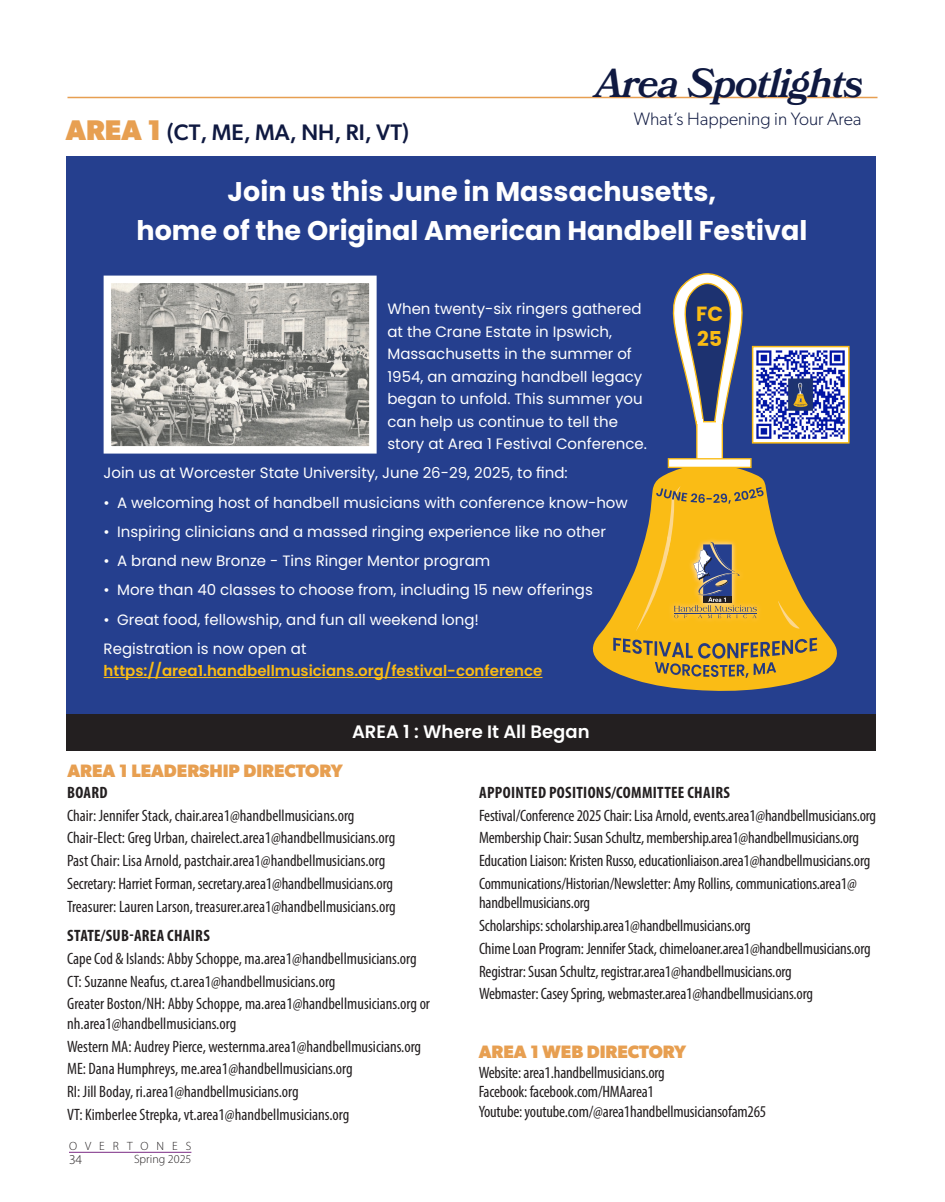
<style>
.page{position:relative;width:945px;height:1202px;background:#fff}
.page>*{position:absolute;margin:0;border:0;box-sizing:border-box;transform-origin:0 0}
.Department_Page_Header{font:italic 600 40.5px "Bookmania";letter-spacing:-.03em;color:#0f1941}
.t1{font:700 27px/39px "Poppins";color:#fff;text-align:center}
.Body_Subhead{font:500 22.5px "Gibson";color:#0f1941}
.t2{font:700 20.55px/24.6px "Poppins";color:#fabc15}
.Body_Subhead-2{font:700 18px "Gibson";color:#e79f51}
.Department_Coordinator{font:300 18px "Gibson";color:#0f1941}
.t3{font:600 18px "Poppins";color:#fff}
.Listing{font:condensed 16.5px/19.5px "Myriad Pro";letter-spacing:-.01em;color:#231f20}
.AreaChair_Name{font:condensed 16.5px "Myriad Pro";color:#231f20}
.Listing-2{font:700 condensed 16.5px "Myriad Pro";letter-spacing:.02em;color:#231f20}
.Area_Chair{font:700 condensed 16.5px "Myriad Pro";letter-spacing:.02em;color:#231f20}
.AreaChair_Name-2{font:700 condensed 16.5px "Myriad Pro";letter-spacing:.02em;color:#231f20}
.t4{font:15px/22.5px "Poppins";color:#fff}
.t5{font:600 15px "Poppins";color:#fabc15}
.t6{font:300 13.5px "Myriad Pro";color:#231f20}
.t7{font:300 12px "Myriad Pro";color:#231f20}
.t8{font:300 12px "Myriad Pro";letter-spacing:.67em;color:#231f20}
.s1{font-weight:700;font-size:28.5px;color:#e79f51}
</style>
<div class="page">
<hr style="left:68px;top:97px;width:810px;height:1px;background:#e79f51">
<div style="left:66px;top:156px;width:810px;height:594px;background:#253f8e"></div>
<svg style="left:592px;top:463px;width:245px;height:228px"></svg>
<div style="left:668px;top:459px;width:83px;height:8px;background:#fff"></div>
<div style="left:668px;top:458px;width:84px;height:10px;border:1px solid #fabc15"></div>
<svg style="left:778px;top:601px;width:21px;height:27px"></svg>
<svg style="left:636px;top:486px;width:128px;height:145px;background:#d8aa31"></svg>
<svg style="left:613px;top:637px;width:204px;height:41px;background:#c79d2e"></svg>
<svg style="left:668px;top:273px;width:81px;height:194px"></svg>
<div style="left:66px;top:714px;width:810px;height:36px;background:#231f20"></div>
<img style="left:113px;top:284px;width:255px;height:160px">
<div style="left:104px;top:275px;width:273px;height:178px;border:8px solid #fff"></div>
<hr style="left:104px;top:677px;width:439px;height:1px;background:#fabc15">
<img style="left:755px;top:349px;width:92px;height:91px">
<div style="left:752px;top:346px;width:98px;height:97px;border:2px solid #fabc15"></div>
<hr style="left:69px;top:1151px;width:122px;height:1px;background:#7b2a83">
<p class="Body_Subhead" style="left:66px;top:119px;width:345px"><span class="s1">AREA 1</span> (CT, ME, MA, NH, RI, VT)</p>
<p class="Department_Page_Header" style="left:595px;top:60px;width:269px">Area Spotlights</p>
<p class="Department_Coordinator" style="left:634px;top:107px;width:229px">What’s Happening in Your Area</p>
<p class="t1" style="left:137px;top:172px;width:672px">Join us this June in Massachusetts,<br>home of the Original American Handbell Festival</p>
<p class="t4" style="left:387px;top:297px;width:261px">When twenty-six ringers gathered at the Crane Estate in Ipswich,<br>Massachusetts in the summer of<br>1954, an amazing handbell legacy began to unfold. This summer you can help us continue to tell the story at Area 1 Festival Conference.</p>
<p class="t4" style="left:104px;top:462px;width:466px">Join us at Worcester State University, June 26-29, 2025, to find:</p>
<p class="t4" style="left:104px;top:491px;width:526px">• A welcoming host of handbell musicians with conference know-how</p>
<p class="t4" style="left:104px;top:520px;width:504px">• Inspiring clinicians and a massed ringing experience like no other</p>
<p class="t4" style="left:104px;top:549px;width:388px">• A brand new Bronze - Tins Ringer Mentor program</p>
<p class="t4" style="left:104px;top:579px;width:491px">• More than 40 classes to choose from, including 15 new offerings</p>
<p class="t4" style="left:104px;top:605px;width:377px;line-height:29.2px">• Great food, fellowship, and fun all weekend long!<br>Registration is now open at</p>
<p class="t5" style="left:104px;top:662px;width:440px">https://area1.handbellmusicians.org/festival-conference</p>
<p class="Body_Subhead-2" style="left:68px;top:760px;width:277px">AREA 1 LEADERSHIP DIRECTORY</p>
<p class="t3" style="left:352px;top:721px;width:239px">AREA 1 : Where It All Began</p>
<p class="t2" style="left:696px;top:302px;width:28px">FC<br>25</p>
<p class="AreaChair_Name-2" style="left:67px;top:782px;width:42px">BOARD</p>
<p class="AreaChair_Name" style="left:67px;top:805px;width:289px">Chair: Jennifer Stack, chair.area1@handbellmusicians.org</p>
<p class="AreaChair_Name" style="left:67px;top:828px;width:330px">Chair-Elect: Greg Urban, chairelect.area1@handbellmusicians.org</p>
<p class="AreaChair_Name" style="left:67px;top:850px;width:320px">Past Chair: Lisa Arnold, pastchair.area1@handbellmusicians.org</p>
<p class="AreaChair_Name" style="left:67px;top:873px;width:327px">Secretary: Harriet Forman, secretary.area1@handbellmusicians.org</p>
<p class="AreaChair_Name" style="left:67px;top:896px;width:330px">Treasurer: Lauren Larson, treasurer.area1@handbellmusicians.org</p>
<p class="Area_Chair" style="left:67px;top:925px;width:144px">STATE/SUB-AREA CHAIRS</p>
<p class="Listing" style="left:67px;top:948px;width:351px">Cape Cod &amp; Islands: Abby Schoppe, ma.area1@handbellmusicians.org</p>
<p class="Listing" style="left:67px;top:971px;width:270px">CT: Suzanne Neafus, ct.area1@handbellmusicians.org</p>
<p class="Listing" style="left:67px;top:994px;width:364px">Greater Boston/NH: Abby Schoppe, ma.area1@handbellmusicians.org or nh.area1@handbellmusicians.org</p>
<p class="Listing" style="left:67px;top:1036px;width:356px">Western MA: Audrey Pierce, westernma.area1@handbellmusicians.org</p>
<p class="Listing" style="left:67px;top:1058px;width:287px">ME: Dana Humphreys, me.area1@handbellmusicians.org</p>
<p class="Listing" style="left:67px;top:1081px;width:233px">RI: Jill Boday, ri.area1@handbellmusicians.org</p>
<p class="Listing" style="left:67px;top:1104px;width:284px">VT: Kimberlee Strepka, vt.area1@handbellmusicians.org</p>
<p class="t8" style="left:69px;top:1138px;width:124px">OVERTONES</p>
<p class="t6" style="left:69px;top:1151px;width:15px">34</p>
<p class="t7" style="left:134px;top:1152px;width:59px">Spring 2025</p>
<p class="Listing-2" style="left:479px;top:782px;width:252px">APPOINTED POSITIONS/COMMITTEE CHAIRS</p>
<p class="Listing" style="left:479px;top:805px;width:399px">Festival/Conference 2025 Chair: Lisa Arnold, events.area1@handbellmusicians.org</p>
<p class="Listing" style="left:479px;top:828px;width:382px">Membership Chair: Susan Schultz, membership.area1@handbellmusicians.org</p>
<p class="Listing" style="left:479px;top:850px;width:393px">Education Liaison: Kristen Russo, educationliaison.area1@handbellmusicians.org</p>
<p class="Listing" style="left:479px;top:873px;width:379px">Communications/Historian/Newsletter: Amy Rollins, communications.area1@ handbellmusicians.org</p>
<p class="Listing" style="left:479px;top:915px;width:273px">Scholarships: scholarship.area1@handbellmusicians.org</p>
<p class="Listing" style="left:479px;top:938px;width:393px">Chime Loan Program: Jennifer Stack, chimeloaner.area1@handbellmusicians.org</p>
<p class="Listing" style="left:479px;top:961px;width:314px">Registrar: Susan Schultz, registrar.area1@handbellmusicians.org</p>
<p class="Listing" style="left:479px;top:984px;width:335px">Webmaster: Casey Spring, webmaster.area1@handbellmusicians.org</p>
<p class="Body_Subhead-2" style="left:479px;top:1040px;width:209px">AREA 1 WEB DIRECTORY</p>
<p class="Listing" style="left:479px;top:1062px;width:289px">Website: area1.handbellmusicians.org<br>Facebook: facebook.com/HMAarea1<br>Youtube: youtube.com/@area1handbellmusiciansofam265</p>
</div>
